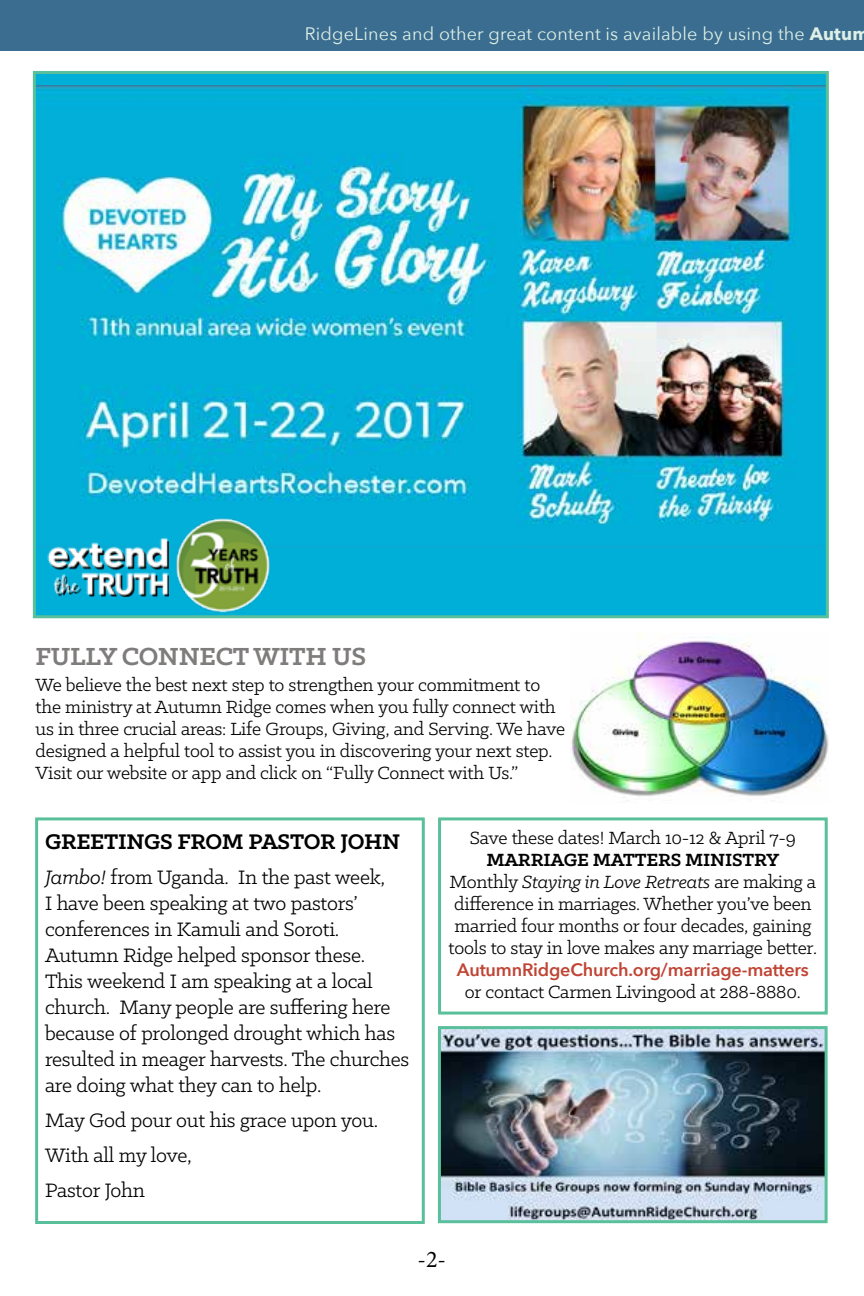
<style>
.page{position:relative;width:864px;height:1296px;background:#fff}
.page>*{position:absolute;margin:0;border:0;box-sizing:border-box;transform-origin:0 0}
.t1{font:700 28px "Klinic Slab";letter-spacing:-.01em;color:#7f7c7c}
.t2{font:700 24px "Klinic Slab";letter-spacing:-.01em;color:#000}
.t3{font:24px "Minion Pro";color:#000}
.t4{font:22px/26px "Klinic Slab";letter-spacing:-.01em;color:#000}
.t5{font:20px/22px "Klinic Slab";letter-spacing:-.01em;color:#000}
.t6{font:18px "Avenir Next";letter-spacing:.01em;color:#ddefe6}
.t7{font:600 18px "Avenir Next";letter-spacing:-.01em;color:#c04434}
.s1{font-weight:700}
.s2{font-style:italic}
</style>
<div class="page">
<img style="left:442px;top:1030px;width:382px;height:189px">
<div style="left:438px;top:1026px;width:390px;height:197px;border:3px solid #59c09b"></div>
<div style="left:438px;top:817px;width:390px;height:198px;background:#fff;border:3px solid #59c09b"></div>
<div style="left:0;top:0;width:864px;height:50px;background:#3a6d8f"></div>
<div style="left:35px;top:817px;width:390px;height:407px;background:#fff;border:3px solid #59c09b"></div>
<img style="left:570px;top:634px;width:259px;height:167px">
<div style="left:34px;top:72px;width:793px;height:545px;background:#00afd8"></div>
<img style="left:37px;top:86px;width:788px;height:462px">
<div style="left:33px;top:71px;width:796px;height:547px;border:3px solid #59c09b"></div>
<img style="left:169px;top:511px;width:108px;height:107px">
<img style="left:36px;top:538px;width:146px;height:58px">
<p class="t6" style="left:305px;top:19px;width:566px">RidgeLines and other great content is available by using the <span class="s1">Autum</span></p>
<h1 class="t1" style="left:36px;top:638px;width:332px">FULLY CONNECT WITH US</h1>
<p class="t5" style="left:36px;top:673px;width:531px">We believe the best next step to strengthen your commitment to the ministry at Autumn Ridge comes when you fully connect with us in three crucial areas: Life Groups, Giving, and Serving. We have designed a helpful tool to assist you in discovering your next step.<br>Visit our website or app and click on “Fully Connect with Us.”</p>
<p class="t2" style="left:45px;top:826px;width:357px">GREETINGS FROM PASTOR JOHN</p>
<p class="t4" style="left:45px;top:863px;width:366px"><span class="s2">Jambo!</span> from Uganda. In the past week,<br>I have been speaking at two pastors’ conferences in Kamuli and Soroti.<br>Autumn Ridge helped sponsor these.<br>This weekend I am speaking at a local church. Many people are suffering here because of prolonged drought which has resulted in meager harvests. The churches are doing what they can to help.</p>
<p class="t4" style="left:45px;top:1102px;width:335px;line-height:35px">May God pour out his grace upon you.<br>With all my love,<br>Pastor John</p>
<p class="t5" style="left:470px;top:826px;width:328px">Save these dates! March 10-12 &amp; April 7-9</p>
<p class="t5" style="left:449px;top:848px;width:370px;text-align:center"><span class="s1">MARRIAGE MATTERS MINISTRY<br></span>Monthly <span class="s2">Staying in Love Retreats</span> are making a difference in marriages. Whether you’ve been married four months or four decades, gaining tools to stay in love makes any marriage better.</p>
<p class="t7" style="left:457px;top:954px;width:353px">AutumnRidgeChurch.org/marriage-matters</p>
<p class="t5" style="left:465px;top:980px;width:337px">or contact Carmen Livingood at 288-8880.</p>
<p class="t3" style="left:418px;top:1244px;width:30px">-2-</p>
</div>
